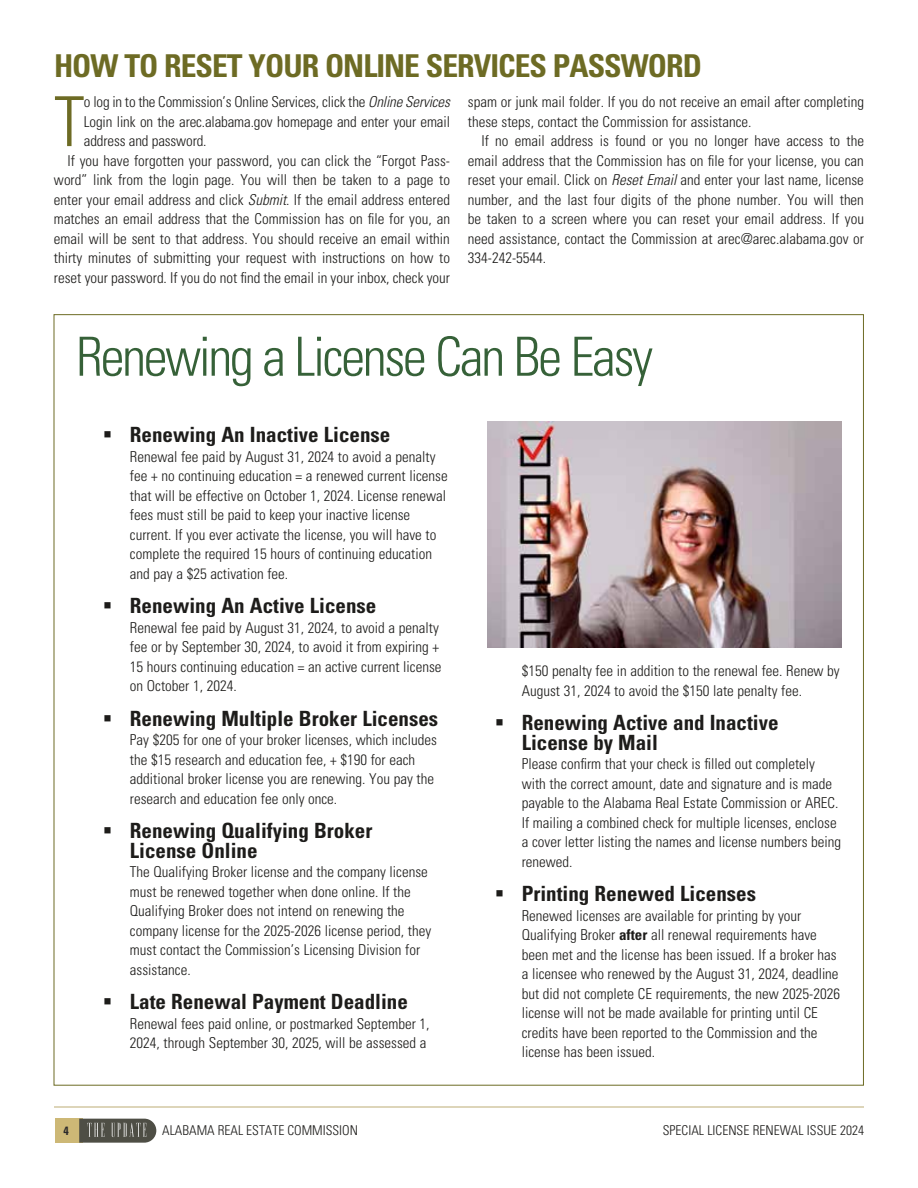
<style>
.page{position:relative;width:918px;height:1188px;background:#fff}
.page>*{position:absolute;margin:0;border:0;box-sizing:border-box;transform-origin:0 0}
.t1{font:300 condensed 69px "Univers LT Std";color:#6d6b24}
.t2{font:300 condensed 54px "Univers LT Std";letter-spacing:-.045em;color:#366138}
.t3{font:700 condensed 31.5px "Univers LT Std";letter-spacing:-.03em;color:#6d6b24}
.t4{font:700 condensed 21px/19.5px "Univers LT Std";color:#1d1c1a}
.t5{font:300 condensed 15px/19.5px "Univers LT Std";color:#1d1c1a}
.t6{font:300 condensed 13.5px "Univers LT Std";color:#1d1c1a}
.t7{font:700 condensed 12px "Univers LT Std";color:#2a292b}
.s1{font-style:italic}
.s2{font-weight:700}
</style>
<div class="page">
<div style="left:55px;top:1119px;width:28px;height:24px;background:#cdb876"></div>
<svg style="left:79px;top:1119px;width:77px;height:24px"></svg>
<hr style="left:54px;top:1107px;width:810px;height:1px;background:#bdac74">
<img style="left:487px;top:421px;width:354px;height:227px">
<h3 class="t3" style="left:54px;top:46px;width:650px">HOW TO RESET YOUR ONLINE SERVICES PASSWORD</h3>
<h1 class="t1" style="left:54px;top:80px;width:32px">T</h1>
<p class="t5" style="left:84px;top:92px;width:368px">o log in to the Commission’s Online Services, click the <span class="s1">Online Services</span></p>
<p class="t5" style="left:468px;top:92px;width:398px">spam or junk mail folder. If you do not receive an email after completing these steps, contact the Commission for assistance.</p>
<p class="t5" style="left:468px;top:131px;width:398px;text-align:justify;text-indent:14px">If no email address is found or you no longer have access to the email address that the Commission has on file for your license, you can reset your email. Click on <span class="s1">Reset Email</span> and enter your last name, license number, and the last four digits of the phone number. You will then be taken to a screen where you can reset your email address. If you need assistance, contact the Commission at arec@arec.alabama.gov or 334-242-5544.</p>
<p class="t5" style="left:84px;top:112px;width:368px">Login link on the arec.alabama.gov homepage and enter your email</p>
<p class="t5" style="left:84px;top:131px;width:124px">address and password.</p>
<p class="t5" style="left:67px;top:151px;width:384px">If you have forgotten your password, you can click the “Forgot Pass-</p>
<p class="t5" style="left:54px;top:170px;width:398px">word” link from the login page. You will then be taken to a page to</p>
<p class="t5" style="left:54px;top:190px;width:398px">enter your email address and click <span class="s1">Submit</span>. If the email address entered</p>
<p class="t5" style="left:54px;top:209px;width:398px">matches an email address that the Commission has on file for you, an</p>
<p class="t5" style="left:54px;top:229px;width:397px">email will be sent to that address. You should receive an email within</p>
<p class="t5" style="left:54px;top:248px;width:398px">thirty minutes of submitting your request with instructions on how to</p>
<p class="t5" style="left:54px;top:268px;width:398px">reset your password. If you do not find the email in your inbox, check your</p>
<h2 class="t2" style="left:76px;top:324px;width:579px">Renewing a License Can Be Easy</h2>
<h3 class="t4" style="left:103px;top:425px;width:289px">▪ Renewing An Inactive License</h3>
<p class="t5" style="left:130px;top:447px;width:319px">Renewal fee paid by August 31, 2024 to avoid a penalty fee + no continuing education = a renewed current license that will be effective on October 1, 2024. License renewal fees must still be paid to keep your inactive license current. If you ever activate the license, you will have to complete the required 15 hours of continuing education and pay a $25 activation fee.</p>
<h3 class="t4" style="left:103px;top:596px;width:275px">▪ Renewing An Active License</h3>
<p class="t5" style="left:130px;top:618px;width:313px">Renewal fee paid by August 31, 2024, to avoid a penalty fee or by September 30, 2024, to avoid it from expiring + 15 hours continuing education = an active current license on October 1, 2024.</p>
<h3 class="t4" style="left:103px;top:709px;width:337px">▪ Renewing Multiple Broker Licenses</h3>
<p class="t5" style="left:130px;top:730px;width:308px">Pay $205 for one of your broker licenses, which includes the $15 research and education fee, + $190 for each additional broker license you are renewing. You pay the research and education fee only once.</p>
<h3 class="t4" style="left:130px;top:821px;width:244px;text-indent:-27px">▪ Renewing Qualifying Broker<br>License Online</h3>
<p class="t5" style="left:130px;top:862px;width:303px">The Qualifying Broker license and the company license must be renewed together when done online. If the Qualifying Broker does not intend on renewing the company license for the 2025-2026 license period, they must contact the Commission’s Licensing Division for assistance.</p>
<h3 class="t4" style="left:103px;top:992px;width:306px">▪ Late Renewal Payment Deadline</h3>
<p class="t5" style="left:130px;top:1014px;width:301px">Renewal fees paid online, or postmarked September 1,<br>2024, through September 30, 2025, will be assessed a</p>
<p class="t5" style="left:522px;top:661px;width:320px">$150 penalty fee in addition to the renewal fee. Renew by<br>August 31, 2024 to avoid the $150 late penalty fee.</p>
<h3 class="t4" style="left:522px;top:713px;width:258px;text-indent:-27px">▪ Renewing Active and Inactive<br>License by Mail</h3>
<p class="t5" style="left:522px;top:754px;width:321px">Please confirm that your check is filled out completely with the correct amount, date and signature and is made payable to the Alabama Real Estate Commission or AREC.<br>If mailing a combined check for multiple licenses, enclose a cover letter listing the names and license numbers being renewed.</p>
<h3 class="t4" style="left:495px;top:884px;width:263px">▪ Printing Renewed Licenses</h3>
<p class="t5" style="left:522px;top:906px;width:320px">Renewed licenses are available for printing by your Qualifying Broker <span class="s2">after</span> all renewal requirements have been met and the license has been issued. If a broker has a licensee who renewed by the August 31, 2024, deadline but did not complete CE requirements, the new 2025-2026 license will not be made available for printing until CE credits have been reported to the Commission and the license has been issued.</p>
<p class="t7" style="left:64px;top:1124px;width:7px">4</p>
<p class="t6" style="left:162px;top:1123px;width:197px">ALABAMA REAL ESTATE COMMISSION</p>
<p class="t6" style="left:663px;top:1123px;width:203px">SPECIAL LICENSE RENEWAL ISSUE 2024</p>
</div>
